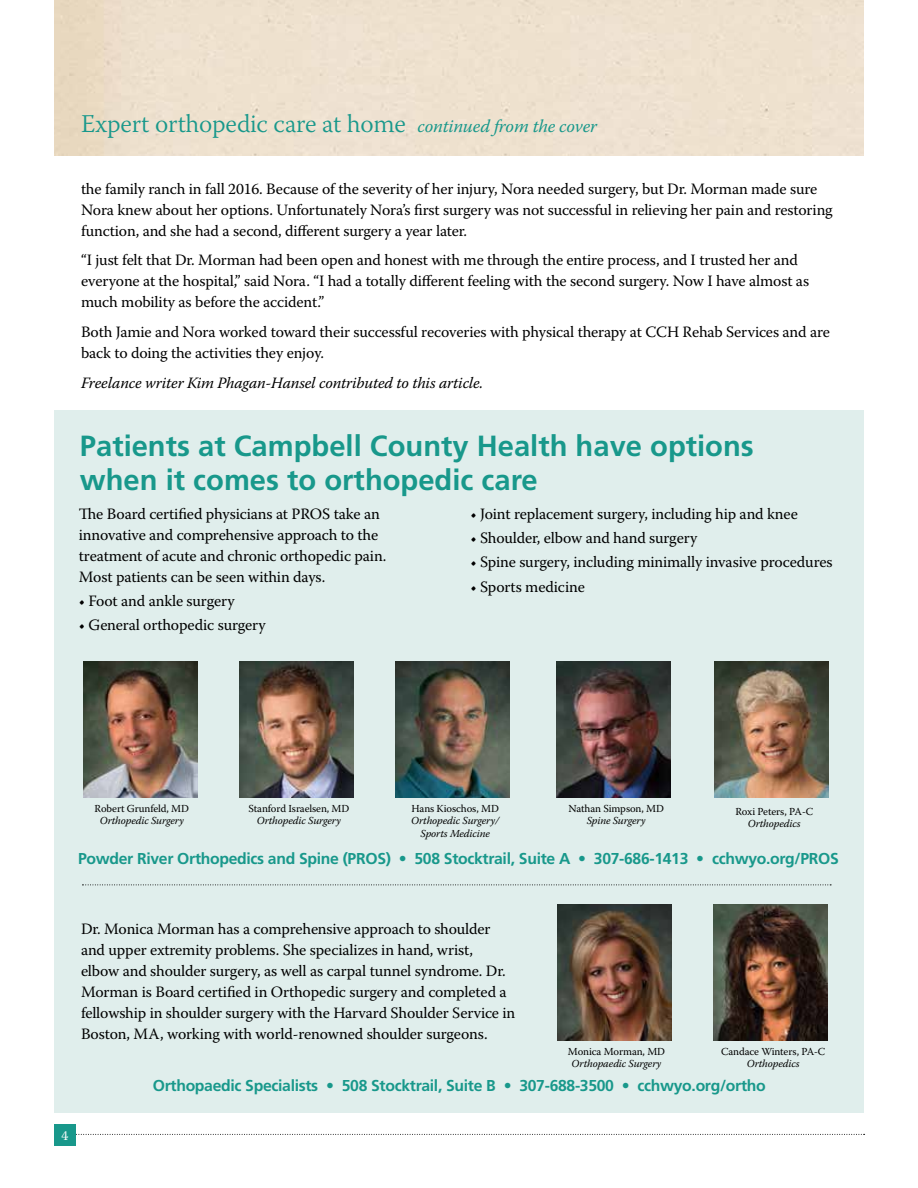
<style>
.page{position:relative;width:918px;height:1188px;background:#fff}
.page>*{position:absolute;margin:0;border:0;box-sizing:border-box;transform-origin:0 0}
.t1{font:700 29.1px/33.6px "Frutiger";color:#18988b}
.t2{font:300 25.5px "Warnock Pro";letter-spacing:-.01em;color:#18988b}
.t3{font:15.75px/21px "Warnock Pro";letter-spacing:-.01em;color:#000}
.t4{font:700 15.75px "Frutiger";letter-spacing:-.02em;color:#18988b}
.t5{font:italic 15.75px "Warnock Pro";letter-spacing:-.01em;color:#000}
.t6{font:13.5px "Warnock Pro";color:#fff}
.t7{font:italic 10.65px/12.3px "Warnock Pro";letter-spacing:-.01em;color:#000;text-align:center}
.t8{font:10.65px "Warnock Pro";letter-spacing:-.01em;color:#000}
.s1{font-weight:400;font-style:italic;font-size:18px}
</style>
<div class="page">
<div style="left:54px;top:410px;width:810px;height:703px;background:#e0eeec"></div>
<svg style="left:76px;top:1134px;width:789px;height:1px"></svg>
<div style="left:54px;top:1124px;width:22px;height:22px;background:#18988b"></div>
<img style="left:83px;top:662px;width:114px;height:136px">
<img style="left:715px;top:662px;width:114px;height:136px">
<img style="left:240px;top:662px;width:114px;height:136px">
<img style="left:396px;top:662px;width:114px;height:136px">
<img style="left:557px;top:662px;width:114px;height:136px">
<svg style="left:82px;top:885px;width:749px;height:1px"></svg>
<img style="left:557px;top:905px;width:114px;height:136px">
<img style="left:714px;top:905px;width:114px;height:136px">
<h2 class="t2" style="left:81px;top:108px;width:517px">Expert orthopedic care at home <span class="s1">continued from the cover</span></h2>
<p class="t3" style="left:81px;top:178px;width:753px">the family ranch in fall 2016. Because of the severity of her injury, Nora needed surgery, but Dr. Morman made sure<br>Nora knew about her options. Unfortunately Nora’s first surgery was not successful in relieving her pain and restoring function, and she had a second, different surgery a year later.</p>
<p class="t3" style="left:81px;top:249px;width:730px">“I just felt that Dr. Morman had been open and honest with me through the entire process, and I trusted her and everyone at the hospital,” said Nora. “I had a totally different feeling with the second surgery. Now I have almost as much mobility as before the accident.”</p>
<p class="t3" style="left:81px;top:321px;width:750px">Both Jamie and Nora worked toward their successful recoveries with physical therapy at CCH Rehab Services and are back to doing the activities they enjoy.</p>
<p class="t5" style="left:81px;top:373px;width:404px">Freelance writer Kim Phagan-Hansel contributed to this article.</p>
<h1 class="t1" style="left:80px;top:430px;width:675px">Patients at Campbell County Health have options when it comes to orthopedic care</h1>
<p class="t3" style="left:79px;top:503px;width:309px">The Board certified physicians at PROS take an innovative and comprehensive approach to the treatment of acute and chronic orthopedic pain.<br>Most patients can be seen within days.</p>
<p class="t3" style="left:79px;top:590px;width:157px">• Foot and ankle surgery</p>
<p class="t3" style="left:79px;top:615px;width:188px">• General orthopedic surgery</p>
<p class="t3" style="left:470px;top:503px;width:329px">• Joint replacement surgery, including hip and knee</p>
<p class="t3" style="left:470px;top:527px;width:228px">• Shoulder, elbow and hand surgery</p>
<p class="t3" style="left:470px;top:552px;width:364px">• Spine surgery, including minimally invasive procedures</p>
<p class="t3" style="left:470px;top:576px;width:116px">• Sports medicine</p>
<p class="t8" style="left:95px;top:802px;width:96px">Robert Grunfeld, MD</p>
<p class="t7" style="left:100px;top:814px;width:86px">Orthopedic Surgery</p>
<p class="t8" style="left:249px;top:802px;width:102px">Stanford Israelsen, MD</p>
<p class="t7" style="left:257px;top:814px;width:86px">Orthopedic Surgery</p>
<p class="t8" style="left:412px;top:802px;width:89px">Hans Kioschos, MD</p>
<p class="t7" style="left:411px;top:814px;width:90px">Orthopedic Surgery/<br>Sports Medicine</p>
<p class="t8" style="left:569px;top:802px;width:97px">Nathan Simpson, MD</p>
<p class="t7" style="left:587px;top:814px;width:60px">Spine Surgery</p>
<p class="t4" style="left:78px;top:849px;width:762px">Powder River Orthopedics and Spine (PROS) • 508 Stocktrail, Suite A • 307-686-1413 • cchwyo.org/PROS</p>
<p class="t8" style="left:735px;top:805px;width:79px">Roxi Peters, PA-C</p>
<p class="t7" style="left:748px;top:817px;width:54px">Orthopedics</p>
<p class="t3" style="left:81px;top:918px;width:436px">Dr. Monica Morman has a comprehensive approach to shoulder and upper extremity problems. She specializes in hand, wrist, elbow and shoulder surgery, as well as carpal tunnel syndrome. Dr.<br>Morman is Board certified in Orthopedic surgery and completed a fellowship in shoulder surgery with the Harvard Shoulder Service in Boston, MA, working with world-renowned shoulder surgeons.</p>
<p class="t8" style="left:721px;top:1045px;width:106px">Candace Winters, PA-C</p>
<p class="t7" style="left:747px;top:1057px;width:54px">Orthopedics</p>
<p class="t4" style="left:153px;top:1076px;width:614px">Orthopaedic Specialists • 508 Stocktrail, Suite B • 307-688-3500 • cchwyo.org/ortho</p>
<p class="t8" style="left:568px;top:1045px;width:99px">Monica Morman, MD</p>
<p class="t7" style="left:572px;top:1057px;width:91px">Orthopaedic Surgery</p>
<p class="t6" style="left:61px;top:1127px;width:8px">4</p>
</div>
